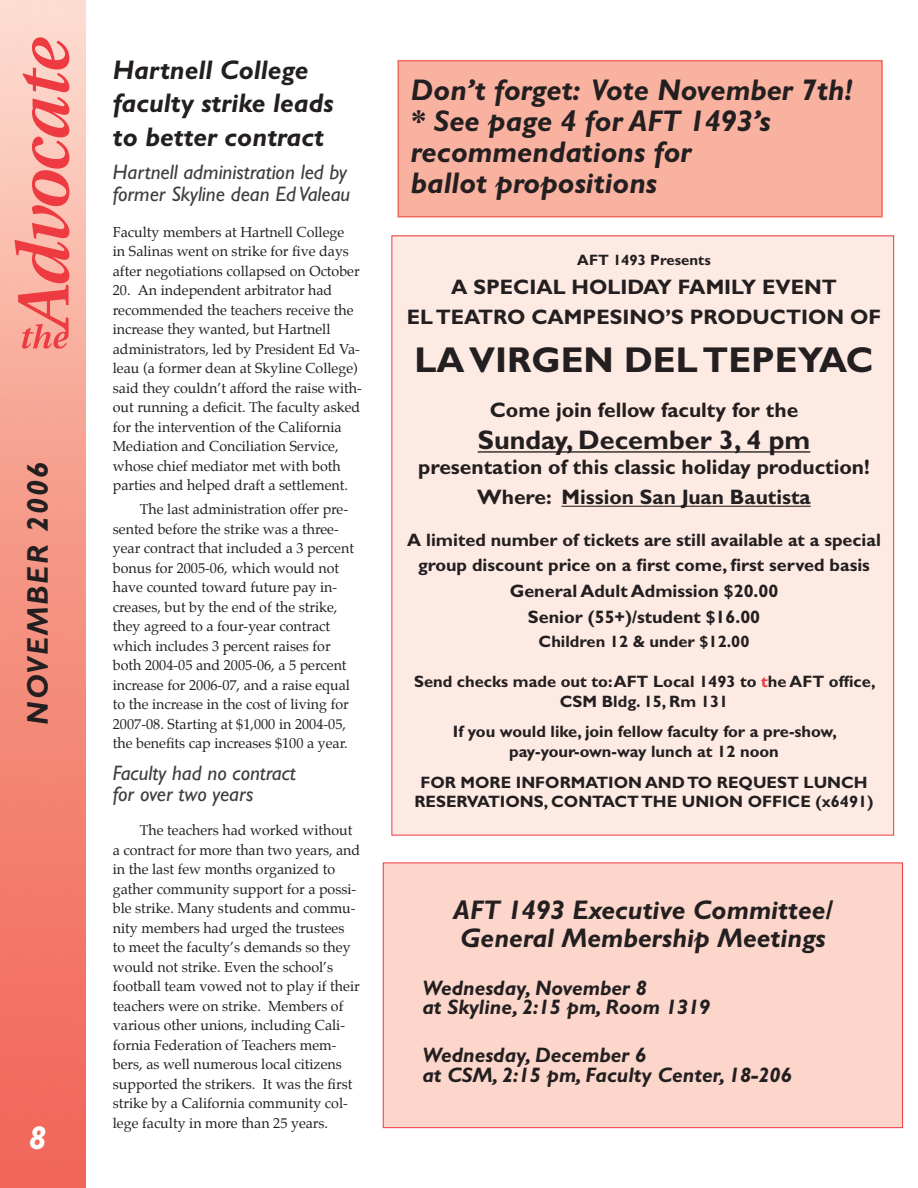
<style>
.page{position:relative;width:918px;height:1188px;background:#fff}
.page>*{position:absolute;margin:0;border:0;box-sizing:border-box;transform-origin:0 0}
.t1{font:700 36px "Gill Sans";color:#231f20}
.t2{font:italic 700 30px/30.8px "Gill Sans";color:#231f20}
.t3{font:italic 700 30px "Gill Sans";letter-spacing:.07em;color:#231f20}
.t4{font:italic 700 27px/33.8px "Gill Sans";color:#231f20}
.t5{font:700 27px "Gill Sans";color:#231f20}
.t6{font:700 21px/29.7px "Gill Sans";color:#231f20;text-align:center}
.t7{font:italic 700 21px/19.5px "Gill Sans";color:#231f20}
.t8{font:italic 21px/21.8px "Gill Sans";color:#3e3e3f}
.t9{font:700 18px/25.8px "Gill Sans";color:#231f20;text-align:center}
.t10{font:700 16.5px/19.8px "Gill Sans";color:#231f20;text-align:center}
.t11{font:700 15px "Gill Sans";color:#231f20}
.t12{font:14.25px/19.5px "Palatino";color:#231f20}
.s1{color:#ee3a41}
</style>
<div class="page">
<img style="left:0;top:0;width:86px;height:1188px">
<svg style="left:15px;top:37px;width:54px;height:312px;background:#f6978f"></svg>
<div style="left:398px;top:61px;width:484px;height:156px;background:#f9b1a0"></div>
<div style="left:397px;top:60px;width:486px;height:157px;border:2px solid #f26a5d"></div>
<div style="left:392px;top:236px;width:502px;height:599px;background:#fdeae3"></div>
<div style="left:383px;top:863px;width:520px;height:265px;background:#fcd6ca"></div>
<div style="left:383px;top:862px;width:520px;height:266px;border:1px solid #ee3a41"></div>
<hr style="left:478px;top:451px;width:332px;height:2px;background:#231f20">
<hr style="left:561px;top:506px;width:250px;height:1px;background:#231f20">
<h2 class="t3" style="left:20px;top:725px;width:264px;rotate:-90deg">NOVEMBER 2006</h2>
<h3 class="t4" style="left:113px;top:53px;width:222px">Hartnell College faculty strike leads to better contract</h3>
<h3 class="t8" style="left:113px;top:161px;width:239px">Hartnell administration led by former Skyline dean Ed Valeau</h3>
<p class="t12" style="left:113px;top:222px;width:248px">Faculty members at Hartnell College in Salinas went on strike for five days after negotiations collapsed on October</p>
<p class="t12" style="left:113px;top:281px;width:251px">20. An independent arbitrator had recommended the teachers receive the increase they wanted, but Hartnell administrators, led by President Ed Va&shy;leau (a former dean at Skyline College) said they couldn’t afford the raise with&shy;out running a deficit. The faculty asked for the intervention of the California Mediation and Conciliation Service, whose chief mediator met with both parties and helped draft a settlement.</p>
<p class="t12" style="left:113px;top:500px;width:243px;text-indent:27px">The last administration offer pre&shy;sented before the strike was a three&shy;year contract that included a 3 percent bonus for 2005-06, which would not have counted toward future pay in&shy;creases, but by the end of the strike, they agreed to a four-year contract which includes 3 percent raises for both 2004-05 and 2005-06, a 5 percent increase for 2006-07, and a raise equal to the increase in the cost of living for 2007-08. Starting at $1,000 in 2004-05, the benefits cap increases $100 a year.</p>
<h3 class="t8" style="left:113px;top:762px;width:184px">Faculty had no contract for over two years</h3>
<p class="t12" style="left:113px;top:821px;width:249px;text-indent:27px">The teachers had worked without a contract for more than two years, and in the last few months organized to gather community support for a possi&shy;ble strike. Many students and commu&shy;nity members had urged the trustees to meet the faculty’s demands so they would not strike. Even the school’s football team vowed not to play if their teachers were on strike. Members of various other unions, including Cali&shy;fornia Federation of Teachers mem&shy;bers, as well numerous local citizens supported the strikers. It was the first strike by a California community col&shy;lege faculty in more than 25 years.</p>
<h2 class="t2" style="left:411px;top:75px;width:443px">Don’t forget: Vote November 7th! * See page 4 for AFT 1493’s recommendations for<br>ballot propositions</h2>
<p class="t11" style="left:577px;top:251px;width:135px">AFT 1493 Presents</p>
<h3 class="t6" style="left:407px;top:272px;width:476px">A SPECIAL HOLIDAY FAMILY EVENT<br>EL TEATRO CAMPESINO’S PRODUCTION OF</h3>
<h1 class="t1" style="left:414px;top:338px;width:461px">LA VIRGEN DEL TEPEYAC</h1>
<h3 class="t6" style="left:490px;top:395px;width:310px">Come join fellow faculty for the</h3>
<h3 class="t5" style="left:478px;top:424px;width:334px">Sunday, December 3, 4 pm</h3>
<h3 class="t6" style="left:418px;top:452px;width:453px">presentation of this classic holiday production!<br>Where: Mission San Juan Bautista</h3>
<p class="t9" style="left:407px;top:527px;width:475px">A limited number of tickets are still available at a special group discount price on a first come, first served basis General Adult Admission $20.00<br>Senior (55+)/student $16.00</p>
<p class="t10" style="left:539px;top:632px;width:212px">Children 12 &amp; under $12.00</p>
<p class="t10" style="left:414px;top:671px;width:463px">Send checks made out to: AFT Local 1493 to <span class="s1">t</span>he AFT office,<br>CSM Bldg. 15, Rm 131</p>
<p class="t10" style="left:453px;top:722px;width:385px">If you would like, join fellow faculty for a pre-show, pay-your-own-way lunch at 12 noon</p>
<p class="t10" style="left:414px;top:772px;width:461px">FOR MORE INFORMATION AND TO REQUEST LUNCH<br>RESERVATIONS, CONTACT THE UNION OFFICE (x6491)</p>
<h3 class="t4" style="left:453px;top:896px;width:381px;line-height:27.8px">AFT 1493 Executive Committee/<br>General Membership Meetings</h3>
<h3 class="t7" style="left:422px;top:978px;width:290px">Wednesday, November 8<br>at Skyline, 2:15 pm, Room 1319</h3>
<h3 class="t7" style="left:422px;top:1046px;width:371px">Wednesday, December 6<br>at CSM, 2:15 pm, Faculty Center, 18-206</h3>
</div>
